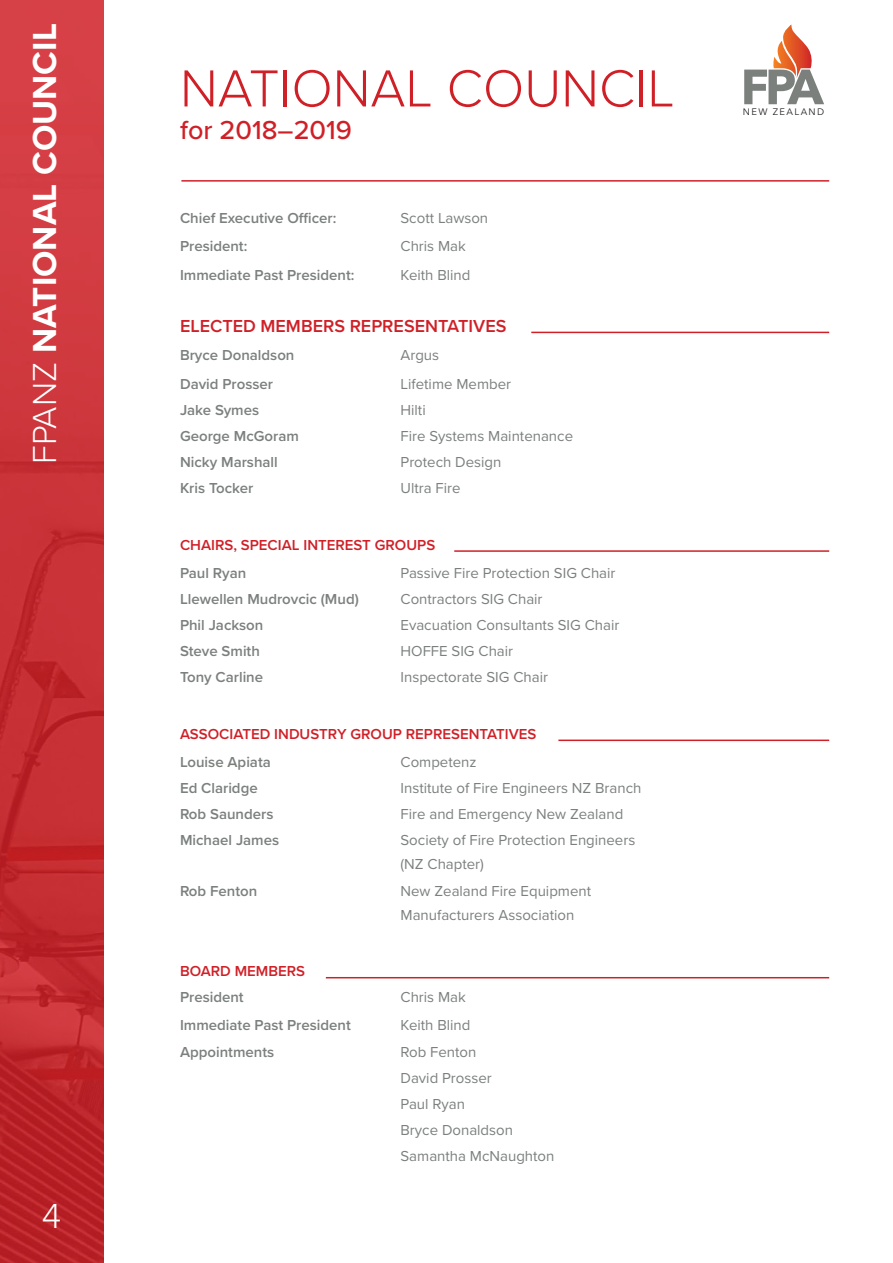
<style>
.page{position:relative;width:893px;height:1263px;background:#fff}
.page>*{position:absolute;margin:0;border:0;box-sizing:border-box;transform-origin:0 0}
.t1{font:300 54px "Proxima Nova";color:#d02027}
.t2{font:300 36px "Proxima Nova";color:#fff}
.t3{font:700 34.5px "Proxima Nova";color:#fff}
.t4{font:500 27px "Proxima Nova";color:#d02027}
.t5{font:600 18px "Proxima Nova";color:#d02027}
.t6{font:15px/26.1px "Proxima Nova";color:#7b807d}
.t7{font:600 15px "Proxima Nova";color:#7b807d}
.t8{font:600 15px "Proxima Nova";color:#d02027}
.t9{font:9.45px "Avenir Next";letter-spacing:.15em;color:#231f20}
.s1{font-weight:300}
</style>
<div class="page">
<img style="left:0;top:0;width:103px;height:1263px">
<hr style="left:531px;top:332px;width:298px;height:1px;background:#d02027">
<hr style="left:181px;top:180px;width:648px;height:2px;background:#d02027">
<hr style="left:454px;top:550px;width:375px;height:2px;background:#d02027">
<hr style="left:558px;top:739px;width:271px;height:2px;background:#d02027">
<hr style="left:326px;top:977px;width:503px;height:1px;background:#d02027">
<svg style="left:744px;top:24px;width:80px;height:80px"></svg>
<h3 class="t3" style="left:19px;top:464px;width:442px;rotate:-90deg"><span class="s1">FPANZ</span> NATIONAL COUNCIL</h3>
<h2 class="t2" style="left:42px;top:1189px;width:21px">4</h2>
<h1 class="t1" style="left:180px;top:48px;width:496px">NATIONAL COUNCIL</h1>
<h3 class="t4" style="left:180px;top:110px;width:173px">for 2018–2019</h3>
<p class="t7" style="left:180px;top:207px;width:158px">Chief Executive Officer:</p>
<p class="t6" style="left:400px;top:204px;width:89px">Scott Lawson</p>
<p class="t7" style="left:180px;top:235px;width:69px">President:</p>
<p class="t6" style="left:400px;top:233px;width:67px">Chris Mak</p>
<p class="t7" style="left:180px;top:264px;width:176px">Immediate Past President:</p>
<p class="t6" style="left:400px;top:261px;width:71px">Keith Blind</p>
<p class="t5" style="left:180px;top:313px;width:328px">ELECTED MEMBERS REPRESENTATIVES</p>
<p class="t7" style="left:180px;top:344px;width:116px">Bryce Donaldson</p>
<p class="t6" style="left:400px;top:341px;width:40px">Argus</p>
<p class="t7" style="left:180px;top:372px;width:95px">David Prosser</p>
<p class="t6" style="left:400px;top:370px;width:112px">Lifetime Member</p>
<p class="t7" style="left:180px;top:398px;width:81px">Jake Symes</p>
<p class="t6" style="left:400px;top:396px;width:27px">Hilti</p>
<p class="t7" style="left:180px;top:425px;width:120px">George McGoram</p>
<p class="t6" style="left:400px;top:422px;width:174px">Fire Systems Maintenance</p>
<p class="t7" style="left:180px;top:451px;width:99px">Nicky Marshall</p>
<p class="t6" style="left:400px;top:448px;width:102px">Protech Design</p>
<p class="t7" style="left:180px;top:477px;width:75px">Kris Tocker</p>
<p class="t6" style="left:400px;top:474px;width:62px">Ultra Fire</p>
<p class="t8" style="left:180px;top:533px;width:257px">CHAIRS, SPECIAL INTEREST GROUPS</p>
<p class="t7" style="left:180px;top:562px;width:68px">Paul Ryan</p>
<p class="t6" style="left:400px;top:559px;width:216px">Passive Fire Protection SIG Chair</p>
<p class="t7" style="left:180px;top:588px;width:180px">Llewellen Mudrovcic (Mud)</p>
<p class="t6" style="left:400px;top:585px;width:144px">Contractors SIG Chair</p>
<p class="t7" style="left:180px;top:614px;width:85px">Phil Jackson</p>
<p class="t6" style="left:400px;top:611px;width:220px">Evacuation Consultants SIG Chair</p>
<p class="t7" style="left:180px;top:640px;width:81px">Steve Smith</p>
<p class="t6" style="left:400px;top:637px;width:114px">HOFFE SIG Chair</p>
<p class="t7" style="left:180px;top:666px;width:85px">Tony Carline</p>
<p class="t6" style="left:400px;top:664px;width:149px">Inspectorate SIG Chair</p>
<p class="t8" style="left:180px;top:723px;width:358px">ASSOCIATED INDUSTRY GROUP REPRESENTATIVES</p>
<p class="t7" style="left:180px;top:751px;width:92px">Louise Apiata</p>
<p class="t6" style="left:400px;top:748px;width:78px">Competenz</p>
<p class="t7" style="left:180px;top:777px;width:79px">Ed Claridge</p>
<p class="t6" style="left:400px;top:774px;width:242px">Institute of Fire Engineers NZ Branch</p>
<p class="t7" style="left:180px;top:803px;width:95px">Rob Saunders</p>
<p class="t6" style="left:400px;top:801px;width:224px">Fire and Emergency New Zealand</p>
<p class="t7" style="left:180px;top:829px;width:101px">Michael James</p>
<p class="t6" style="left:400px;top:828px;width:236px;line-height:24px">Society of Fire Protection Engineers (NZ Chapter)</p>
<p class="t7" style="left:180px;top:879px;width:79px">Rob Fenton</p>
<p class="t6" style="left:400px;top:878px;width:192px;line-height:24px">New Zealand Fire Equipment<br>Manufacturers Association</p>
<p class="t8" style="left:180px;top:960px;width:127px">BOARD MEMBERS</p>
<p class="t7" style="left:180px;top:986px;width:65px">President</p>
<p class="t6" style="left:400px;top:983px;width:67px">Chris Mak</p>
<p class="t7" style="left:180px;top:1014px;width:172px">Immediate Past President</p>
<p class="t6" style="left:400px;top:1012px;width:71px">Keith Blind</p>
<p class="t7" style="left:180px;top:1040px;width:96px">Appointments</p>
<p class="t6" style="left:400px;top:1038px;width:155px">Rob Fenton<br>David Prosser<br>Paul Ryan<br>Bryce Donaldson<br>Samantha McNaughton</p>
<p class="t9" style="left:743px;top:106px;width:83px">NEW ZEALAND</p>
</div>
